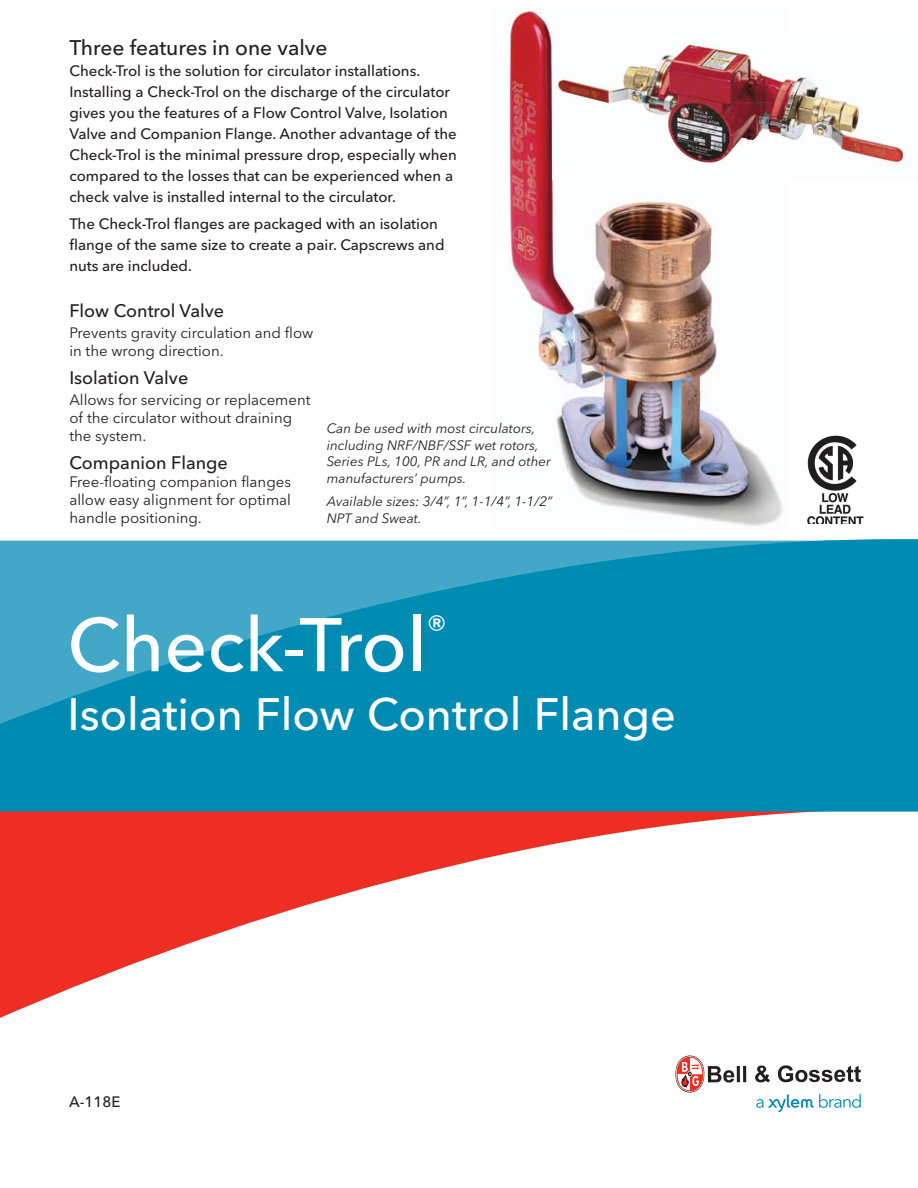
<style>
.page{position:relative;width:918px;height:1188px;background:#fff}
.page>*{position:absolute;margin:0;border:0;box-sizing:border-box;transform-origin:0 0}
.t1{font:500 75px "Avenir Next LT Pro";color:#fff}
.t2{font:500 45px "Avenir Next LT Pro";color:#fff}
.t3{font:500 21px "Avenir Next LT Pro";color:#231f20}
.t4{font:500 18px "Avenir Next LT Pro";color:#231f20}
.t5{font:500 15px/21px "Avenir Next LT Pro";color:#231f20}
.t6{font:15px/18px "Avenir Next LT Pro";color:#231f20}
.t7{font:italic 13.5px/16.5px "Avenir Next LT Pro";color:#231f20}
</style>
<div class="page">
<svg style="left:0;top:812px;width:808px;height:206px"></svg>
<svg style="left:0;top:539px;width:918px;height:273px;fill:#008bb3"></svg>
<svg style="left:755px;top:1066px;width:15px;height:16px"></svg>
<svg style="left:676px;top:1056px;width:70px;height:36px"></svg>
<svg style="left:778px;top:1065px;width:83px;height:17px"></svg>
<svg style="left:756px;top:1094px;width:105px;height:18px"></svg>
<img style="left:509px;top:10px;width:274px;height:516px">
<img style="left:552px;top:32px;width:352px;height:148px">
<img style="left:807px;top:435px;width:57px;height:89px">
<h3 class="t3" style="left:69px;top:35px;width:260px">Three features in one valve</h3>
<p class="t5" style="left:69px;top:60px;width:389px">Check-Trol is the solution for circulator installations.<br>Installing a Check-Trol on the discharge of the circulator gives you the features of a Flow Control Valve, Isolation Valve and Companion Flange. Another advantage of the Check-Trol is the minimal pressure drop, especially when compared to the losses that can be experienced when a check valve is installed internal to the circulator.</p>
<p class="t5" style="left:69px;top:214px;width:377px">The Check-Trol flanges are packaged with an isolation flange of the same size to create a pair. Capscrews and nuts are included.</p>
<p class="t4" style="left:69px;top:300px;width:156px">Flow Control Valve</p>
<p class="t6" style="left:69px;top:324px;width:245px">Prevents gravity circulation and flow in the wrong direction.</p>
<p class="t4" style="left:69px;top:367px;width:120px">Isolation Valve</p>
<p class="t6" style="left:69px;top:391px;width:243px">Allows for servicing or replacement of the circulator without draining the system.</p>
<p class="t4" style="left:69px;top:452px;width:160px">Companion Flange</p>
<p class="t6" style="left:69px;top:472px;width:223px;text-align:justify">Free-floating companion flanges allow easy alignment for optimal handle positioning.</p>
<p class="t7" style="left:327px;top:420px;width:226px">Can be used with most circulators, including NRF/NBF/SSF wet rotors,<br>Series PLs, 100, PR and LR, and other manufacturers’ pumps.</p>
<p class="t7" style="left:327px;top:493px;width:227px">Available sizes: 3/4”, 1”, 1-1/4”, 1-1/2”<br>NPT and Sweat.</p>
<h1 class="t1" style="left:68px;top:600px;width:381px">Check-Trol<sup>®</sup></h1>
<h2 class="t2" style="left:68px;top:687px;width:610px">Isolation Flow Control Flange</h2>
<p class="t5" style="left:69px;top:1092px;width:53px">A-118E</p>
</div>
